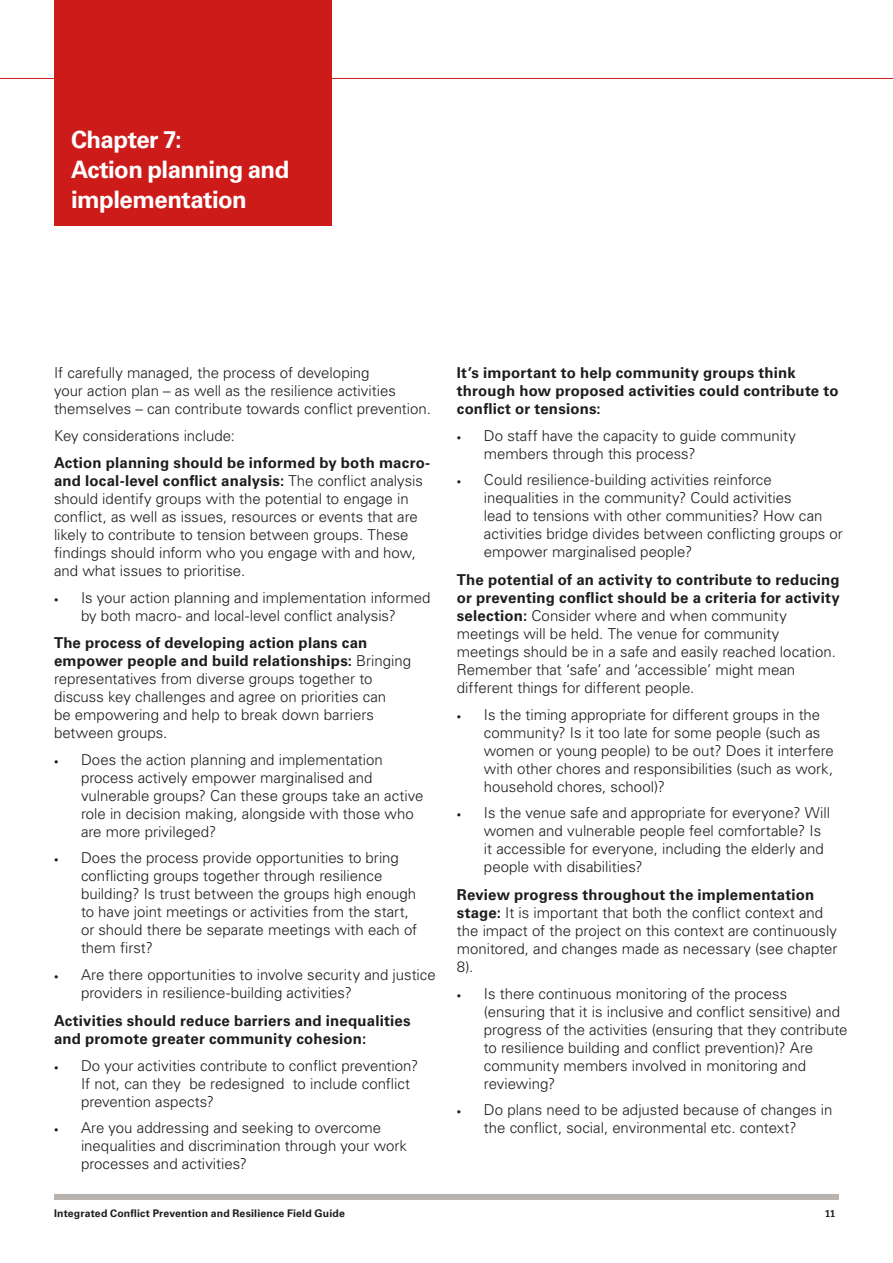
<style>
.page{position:relative;width:893px;height:1263px;background:#fff}
.page>*{position:absolute;margin:0;border:0;box-sizing:border-box;transform-origin:0 0}
.t1{font:700 24px/30px "Univers CA";letter-spacing:-.025em;color:#fff}
.t2{font:300 15px/18px "Univers CA";color:#1d1d1b}
.t3{font:700 15px/18px "Univers CA";letter-spacing:.01em;color:#1d1d1b}
.t4{font:700 10.5px "Univers CA";letter-spacing:.015em;color:#1d1d1b}
.t5{font:700 10.5px "Serifa BT";color:#1d1d1b}
.s1{font-weight:700}
.s2{font-size:8.7px}
</style>
<div class="page">
<div style="left:54px;top:1194px;width:785px;height:6px;background:#b9b3b0"></div>
<hr style="left:0;top:78px;width:893px;height:1px;background:#cd1b1a">
<div style="left:54px;top:0;width:277px;height:225px;background:#cd1b1a"></div>
<h1 class="t1" style="left:71px;top:125px;width:220px">Chapter 7:<br>Action planning and implementation</h1>
<p class="t2" style="left:54px;top:364px;width:379px">If carefully managed, the process of developing<br>your action plan – as well as the resilience activities themselves – can contribute towards conflict prevention.</p>
<p class="t2" style="left:54px;top:427px;width:183px">Key considerations include:</p>
<p class="t2" style="left:54px;top:454px;width:378px"><span class="s1">Action planning should be informed by both macro&shy;and local-level conflict analysis:</span> The conflict analysis should identify groups with the potential to engage in conflict, as well as issues, resources or events that are likely to contribute to tension between groups. These findings should inform who you engage with and how, and what issues to prioritise.</p>
<p class="t2" style="left:54px;top:588px;width:378px;text-align:center"><span class="s2">•</span> Is your action planning and implementation informed by both macro- and local-level conflict analysis?</p>
<p class="t2" style="left:54px;top:634px;width:359px"><span class="s1">The process of developing action plans can empower people and build relationships:</span> Bringing representatives from diverse groups together to discuss key challenges and agree on priorities can<br>be empowering and help to break down barriers between groups.</p>
<p class="t2" style="left:81px;top:750px;width:344px;text-indent:-27px"><span class="s2">•</span> Does the action planning and implementation process actively empower marginalised and vulnerable groups? Can these groups take an active role in decision making, alongside with those who are more privileged?</p>
<p class="t2" style="left:81px;top:849px;width:338px;text-indent:-27px"><span class="s2">•</span> Does the process provide opportunities to bring conflicting groups together through resilience building? Is trust between the groups high enough to have joint meetings or activities from the start, or should there be separate meetings with each of them first?</p>
<p class="t2" style="left:81px;top:965px;width:356px;text-indent:-27px"><span class="s2">•</span> Are there opportunities to involve security and justice providers in resilience-building activities?</p>
<p class="t3" style="left:54px;top:1012px;width:358px">Activities should reduce barriers and inequalities and promote greater community cohesion:</p>
<p class="t2" style="left:81px;top:1056px;width:339px;text-indent:-27px"><span class="s2">•</span> Do your activities contribute to conflict prevention?<br>If not, can they be redesigned to include conflict prevention aspects?</p>
<p class="t2" style="left:81px;top:1119px;width:327px;text-indent:-27px"><span class="s2">•</span> Are you addressing and seeking to overcome inequalities and discrimination through your work processes and activities?</p>
<p class="t3" style="left:457px;top:364px;width:383px">It’s important to help community groups think through how proposed activities could contribute to conflict or tensions:</p>
<p class="t2" style="left:484px;top:426px;width:314px;text-indent:-27px"><span class="s2">•</span> Do staff have the capacity to guide community members through this process?</p>
<p class="t2" style="left:484px;top:471px;width:360px;text-indent:-27px"><span class="s2">•</span> Could resilience-building activities reinforce inequalities in the community? Could activities<br>lead to tensions with other communities? How can activities bridge divides between conflicting groups or empower marginalised people?</p>
<p class="t2" style="left:457px;top:571px;width:384px"><span class="s1">The potential of an activity to contribute to reducing or preventing conflict should be a criteria for activity selection:</span> Consider where and when community meetings will be held. The venue for community meetings should be in a safe and easily reached location.<br>Remember that ‘safe’ and ‘accessible’ might mean different things for different people.</p>
<p class="t2" style="left:484px;top:705px;width:351px;text-indent:-27px"><span class="s2">•</span> Is the timing appropriate for different groups in the community? Is it too late for some people (such as women or young people) to be out? Does it interfere with other chores and responsibilities (such as work, household chores, school)?</p>
<p class="t2" style="left:484px;top:804px;width:348px;text-indent:-27px"><span class="s2">•</span> Is the venue safe and appropriate for everyone? Will women and vulnerable people feel comfortable? Is it accessible for everyone, including the elderly and people with disabilities?</p>
<p class="t2" style="left:457px;top:886px;width:382px"><span class="s1">Review progress throughout the implementation stage:</span> It is important that both the conflict context and the impact of the project on this context are continuously monitored, and changes made as necessary (see chapter 8).</p>
<p class="t2" style="left:484px;top:984px;width:365px;text-indent:-27px"><span class="s2">•</span> Is there continuous monitoring of the process (ensuring that it is inclusive and conflict sensitive) and progress of the activities (ensuring that they contribute to resilience building and conflict prevention)? Are community members involved in monitoring and reviewing?</p>
<p class="t2" style="left:457px;top:1101px;width:377px;text-align:center"><span class="s2">•</span> Do plans need to be adjusted because of changes in the conflict, social, environmental etc. context?</p>
<p class="t4" style="left:54px;top:1207px;width:292px">Integrated Conflict Prevention and Resilience Field Guide</p>
<p class="t5" style="left:825px;top:1207px;width:12px">11</p>
</div>
